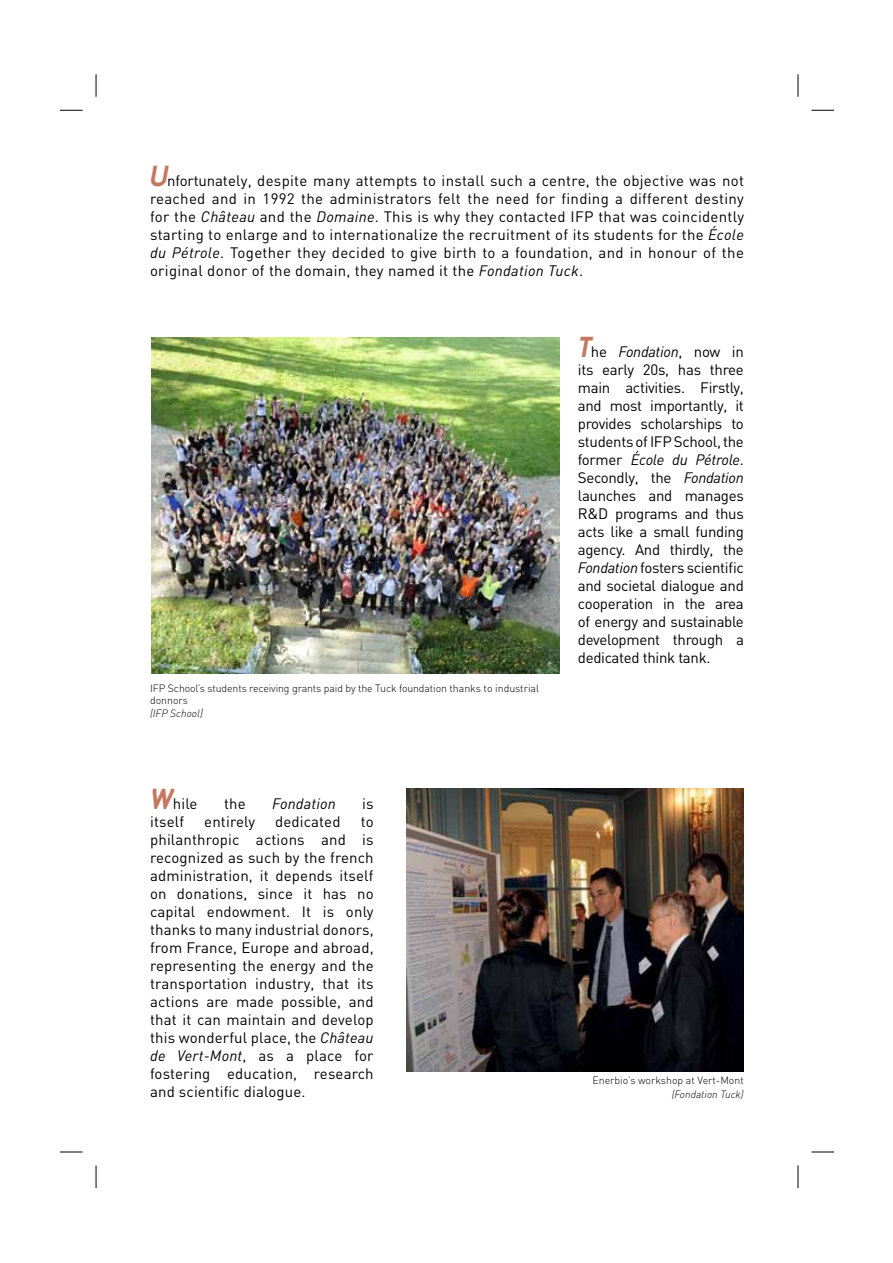
<style>
.page{position:relative;width:893px;height:1263px;background:#fff}
.page>*{position:absolute;margin:0;border:0;box-sizing:border-box;transform-origin:0 0}
.t1{font:15px/18px "DIN";letter-spacing:.01em;color:#000;text-align:justify}
.t2{font:italic 15px "DIN";letter-spacing:.01em;color:#000}
.t3{font:300 10.5px/12.6px "DIN";letter-spacing:-.01em;color:#000}
.t4{font:italic 300 10.5px "DIN";color:#000}
.s1{font-family:"Monark";font-weight:700;font-style:italic;font-size:27px;color:#c57861}
.s2{font-style:italic}
</style>
<div class="page">
<img style="left:406px;top:789px;width:337px;height:282px">
<img style="left:151px;top:337px;width:408px;height:336px">
<svg style="left:60px;top:110px;width:22px;height:1px"></svg>
<svg style="left:811px;top:110px;width:23px;height:1px"></svg>
<svg style="left:60px;top:1152px;width:22px;height:1px"></svg>
<svg style="left:811px;top:1152px;width:23px;height:1px"></svg>
<svg style="left:96px;top:74px;width:1px;height:23px"></svg>
<svg style="left:96px;top:1166px;width:1px;height:22px"></svg>
<svg style="left:797px;top:74px;width:1px;height:23px"></svg>
<svg style="left:797px;top:1166px;width:1px;height:22px"></svg>
<p class="t1" style="left:150px;top:171px;width:595px"><span class="s1">U</span>nfortunately, despite many attempts to install such a centre, the objective was not reached and in 1992 the administrators felt the need for finding a different destiny for the <span class="s2">Château</span> and the <span class="s2">Domaine</span>. This is why they contacted IFP that was coincidently starting to enlarge and to internationalize the recruitment of its students for the <span class="s2">École du Pétrole</span>. Together they decided to give birth to a foundation, and in honour of the original donor of the domain, they named it the <span class="s2">Fondation Tuck</span>.</p>
<p class="t3" style="left:150px;top:681px;width:390px">IFP School’s students receiving grants paid by the Tuck foundation thanks to industrial donnors</p>
<p class="t4" style="left:150px;top:707px;width:54px">(IFP School)</p>
<p class="t1" style="left:150px;top:794px;width:49px"><span class="s1">W</span>hile</p>
<p class="t1" style="left:224px;top:794px;width:23px">the</p>
<p class="t2" style="left:272px;top:794px;width:65px">Fondation</p>
<p class="t1" style="left:362px;top:794px;width:13px">is</p>
<p class="t1" style="left:150px;top:812px;width:36px">itself</p>
<p class="t1" style="left:204px;top:812px;width:52px">entirely</p>
<p class="t1" style="left:275px;top:812px;width:67px">dedicated</p>
<p class="t1" style="left:150px;top:812px;width:225px;text-indent:210px">to philanthropic actions and is recognized as such by the french administration, it depends itself on donations, since it has no capital endowment. It is only thanks to many industrial donors, from France, Europe and abroad, representing the energy and the transportation industry, that its actions are made possible, and that it can maintain and develop this wonderful place, the <span class="s2">Château de Vert-Mont</span>, as a place for fostering education, research and scientific dialogue.</p>
<p class="t1" style="left:578px;top:343px;width:167px"><span class="s1">T</span>he <span class="s2">Fondation</span>, now in its early 20s, has three main activities. Firstly, and most importantly, it provides scholarships to students of IFP School, the former <span class="s2">École du Pétrole</span>.<br>Secondly, the <span class="s2">Fondation </span>launches and manages R&amp;D programs and thus acts like a small funding agency. And thirdly, the <span class="s2">Fondation</span> fosters scientific and societal dialogue and cooperation in the area of energy and sustainable development through a dedicated think tank.</p>
<p class="t3" style="left:592px;top:1074px;width:153px">Enerbio’s workshop at Vert-Mont</p>
<p class="t4" style="left:671px;top:1088px;width:74px">(Fondation Tuck)</p>
</div>
